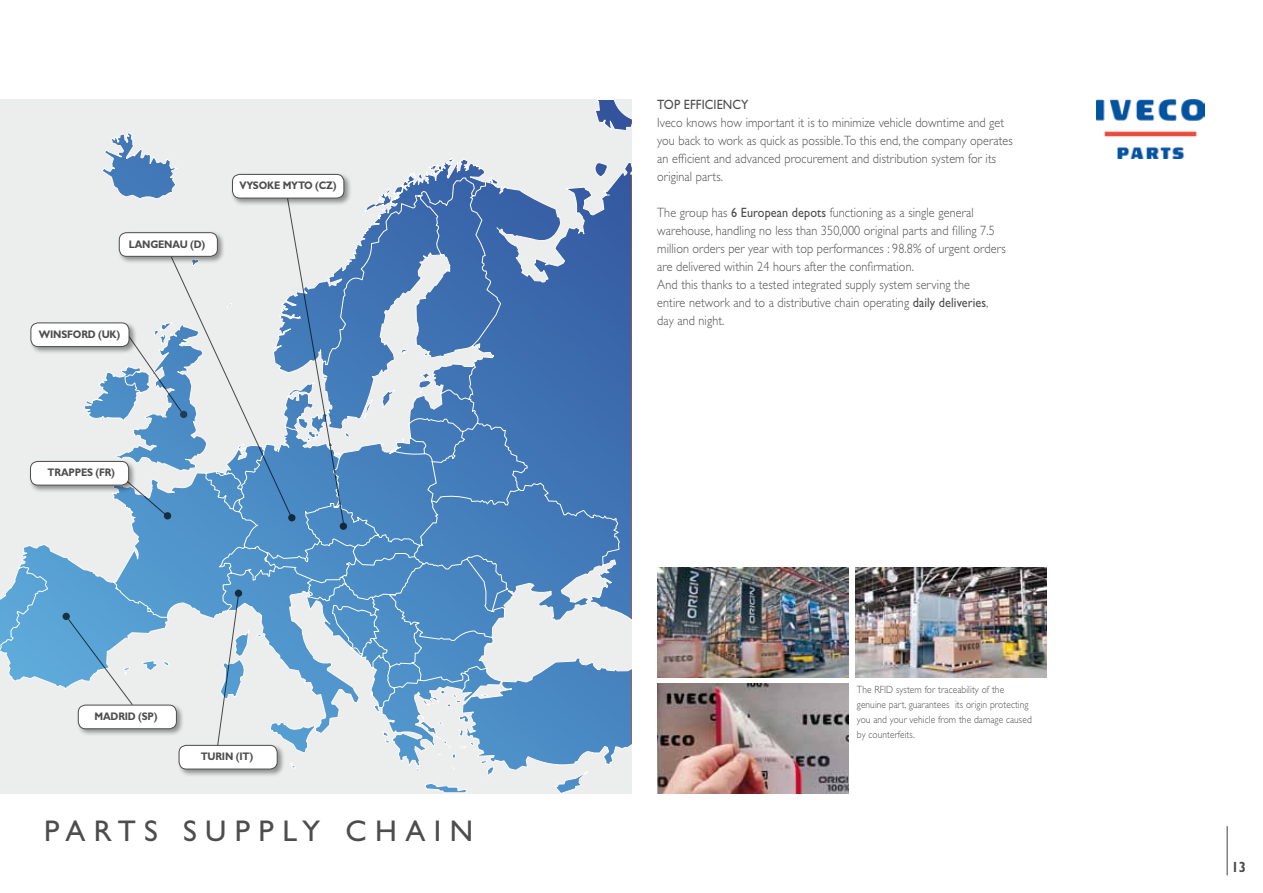
<style>
.page{position:relative;width:1263px;height:893px;background:#fff}
.page>*{position:absolute;margin:0;border:0;box-sizing:border-box;transform-origin:0 0}
.t1{font:30px "Gill Sans Std";letter-spacing:.28em;color:#4d4d4d}
.t2{font:700 14.85px "Gill Sans Std";color:#4d4d4d;scale:.9 1}
.t3{font:300 13.5px/18px "Gill Sans Std";letter-spacing:.01em;color:#4d4d4d;scale:.9 1}
.t4{font:13.5px "Gill Sans Std";letter-spacing:.01em;color:#4d4d4d;scale:.9 1}
.t5{font:700 10.95px "Gill Sans Std";letter-spacing:-.02em;color:#4d4d4d;scale:.9 1}
.t6{font:300 10.5px/15px "Gill Sans Std";letter-spacing:.01em;color:#4d4d4d;scale:.9 1}
.s1{font-weight:400}
</style>
<div class="page">
<hr style="left:1226px;top:826px;width:2px;height:49px;background:#4d4d4d">
<img style="left:658px;top:567px;width:191px;height:110px">
<img style="left:856px;top:567px;width:190px;height:110px">
<img style="left:657px;top:683px;width:191px;height:111px">
<svg style="left:0;top:99px;width:631px;height:694px;background:#a2bcd7"></svg>
<img style="left:1096px;top:99px;width:108px;height:60px">
<p class="t5" style="left:129px;top:237px;width:86px">LANGENAU (D)</p>
<p class="t5" style="left:39px;top:328px;width:92px">WINSFORD (UK)</p>
<p class="t5" style="left:240px;top:179px;width:109px">VYSOKE MYTO (CZ)</p>
<p class="t5" style="left:48px;top:466px;width:76px">TRAPPES (FR)</p>
<p class="t5" style="left:95px;top:710px;width:72px">MADRID (SP)</p>
<p class="t5" style="left:201px;top:750px;width:60px">TURIN (IT)</p>
<h1 class="t1" style="left:44px;top:814px;width:430px">PARTS SUPPLY CHAIN</h1>
<p class="t4" style="left:657px;top:96px;width:103px">TOP EFFICIENCY</p>
<p class="t3" style="left:657px;top:113px;width:397px">Iveco knows how important it is to minimize vehicle downtime and get you back to work as quick as possible. To this end, the company operates an efficient and advanced procurement and distribution system for its original parts.</p>
<p class="t3" style="left:657px;top:203px;width:389px">The group has <span class="s1">6 European depots</span> functioning as a single general warehouse, handling no less than 350,000 original parts and filling 7.5 million orders per year with top performances : 98.8% of urgent orders are delivered within 24 hours after the confirmation.<br>And this thanks to a tested integrated supply system serving the<br>entire network and to a distributive chain operating <span class="s1">daily deliveries</span>, day and night.</p>
<p class="t6" style="left:857px;top:682px;width:196px">The RFID system for traceability of the genuine part, guarantees its origin protecting you and your vehicle from the damage caused by counterfeits.</p>
<p class="t2" style="left:1231px;top:858px;width:18px">13</p>
</div>
